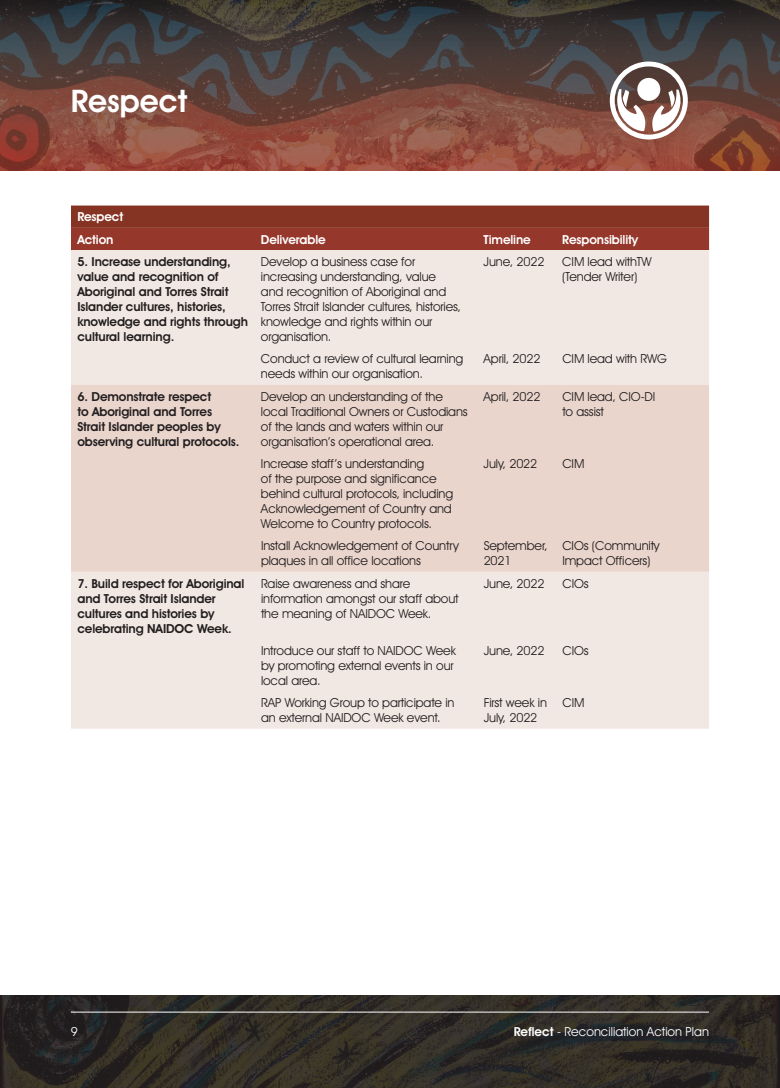
<style>
.page{position:relative;width:780px;height:1088px;background:#fff}
.page>*{position:absolute;margin:0;border:0;box-sizing:border-box;transform-origin:0 0}
.t1{font:600 31.25px "Avant Garde IT Cby BT";color:#fff}
.t2{font:12.5px/15px "Avant Garde IT Cby BT";letter-spacing:-.01em;color:#231f20}
.t3{font:600 12.5px/15px "Avant Garde IT Cby BT";letter-spacing:-.01em;color:#231f20}
.t4{font:600 12.5px/22.2px "Avant Garde IT Cby BT";letter-spacing:-.01em;color:#fff}
.t5{font:12.5px "Avant Garde IT Cby BT";color:#fff}
.s1{font-weight:600}
</style>
<div class="page">
<svg style="left:0;top:996px;width:780px;height:92px;background:#2f2b26"></svg>
<hr style="left:71px;top:1012px;width:638px;height:1px;background:#fff">
<svg style="left:71px;top:206px;width:638px;height:44px;background:#8d3527"></svg>
<div style="left:71px;top:250px;width:638px;height:479px;background:#f2e8e3"></div>
<div style="left:71px;top:385px;width:638px;height:187px;background:#ead5cc"></div>
<svg style="left:0;top:0;width:780px;height:170px;background:#62423b"></svg>
<svg style="left:609px;top:61px;width:78px;height:79px"></svg>
<h1 class="t1" style="left:71px;top:83px;width:118px">Respect</h1>
<p class="t4" style="left:77px;top:206px;width:47px">Respect<br>Action</p>
<p class="t4" style="left:261px;top:228px;width:66px">Deliverable</p>
<p class="t4" style="left:483px;top:228px;width:49px">Timeline</p>
<p class="t4" style="left:562px;top:228px;width:77px">Responsibility</p>
<p class="t3" style="left:77px;top:254px;width:172px">5. Increase understanding, value and recognition of<br>Aboriginal and Torres Strait<br>Islander cultures, histories, knowledge and rights through cultural learning.</p>
<p class="t2" style="left:261px;top:254px;width:201px">Develop a business case for increasing understanding, value and recognition of Aboriginal and<br>Torres Strait Islander cultures, histories, knowledge and rights within our organisation.</p>
<p class="t2" style="left:483px;top:254px;width:62px">June, 2022</p>
<p class="t2" style="left:562px;top:254px;width:91px">CIM lead withTW (Tender Writer)</p>
<p class="t2" style="left:261px;top:351px;width:204px">Conduct a review of cultural learning needs within our organisation.</p>
<p class="t2" style="left:483px;top:351px;width:58px">April, 2022</p>
<p class="t2" style="left:562px;top:351px;width:106px">CIM lead with RWG</p>
<p class="t3" style="left:77px;top:389px;width:163px">6. Demonstrate respect<br>to Aboriginal and Torres<br>Strait Islander peoples by observing cultural protocols.</p>
<p class="t2" style="left:261px;top:389px;width:208px">Develop an understanding of the local Traditional Owners or Custodians of the lands and waters within our organisation’s operational area.</p>
<p class="t2" style="left:483px;top:389px;width:58px">April, 2022</p>
<p class="t2" style="left:562px;top:389px;width:94px">CIM lead, CIO-DI to assist</p>
<p class="t2" style="left:261px;top:456px;width:194px">Increase staff’s understanding<br>of the purpose and significance behind cultural protocols, including Acknowledgement of Country and Welcome to Country protocols.</p>
<p class="t2" style="left:483px;top:456px;width:55px">July, 2022</p>
<p class="t2" style="left:562px;top:456px;width:23px">CIM</p>
<p class="t2" style="left:261px;top:538px;width:199px">Install Acknowledgement of Country plaques in all office locations</p>
<p class="t2" style="left:483px;top:538px;width:65px">September,<br>2021</p>
<p class="t2" style="left:562px;top:538px;width:99px">CIOs (Community<br>Impact Officers)</p>
<p class="t3" style="left:77px;top:576px;width:168px">7. Build respect for Aboriginal and Torres Strait Islander cultures and histories by celebrating NAIDOC Week.</p>
<p class="t2" style="left:261px;top:575px;width:199px">Raise awareness and share information amongst our staff about the meaning of NAIDOC Week.</p>
<p class="t2" style="left:483px;top:575px;width:62px">June, 2022</p>
<p class="t2" style="left:562px;top:575px;width:28px">CIOs</p>
<p class="t2" style="left:261px;top:643px;width:196px">Introduce our staff to NAIDOC Week by promoting external events in our local area.</p>
<p class="t2" style="left:483px;top:643px;width:62px">June, 2022</p>
<p class="t2" style="left:562px;top:643px;width:28px">CIOs</p>
<p class="t2" style="left:261px;top:695px;width:195px">RAP Working Group to participate in an external NAIDOC Week event.</p>
<p class="t2" style="left:483px;top:695px;width:65px">First week in<br>July, 2022</p>
<p class="t2" style="left:562px;top:695px;width:23px">CIM</p>
<p class="t5" style="left:71px;top:1023px;width:9px">9</p>
<p class="t5" style="left:513px;top:1023px;width:197px"><span class="s1">Reflect</span> - Reconciliation Action Plan</p>
</div>
